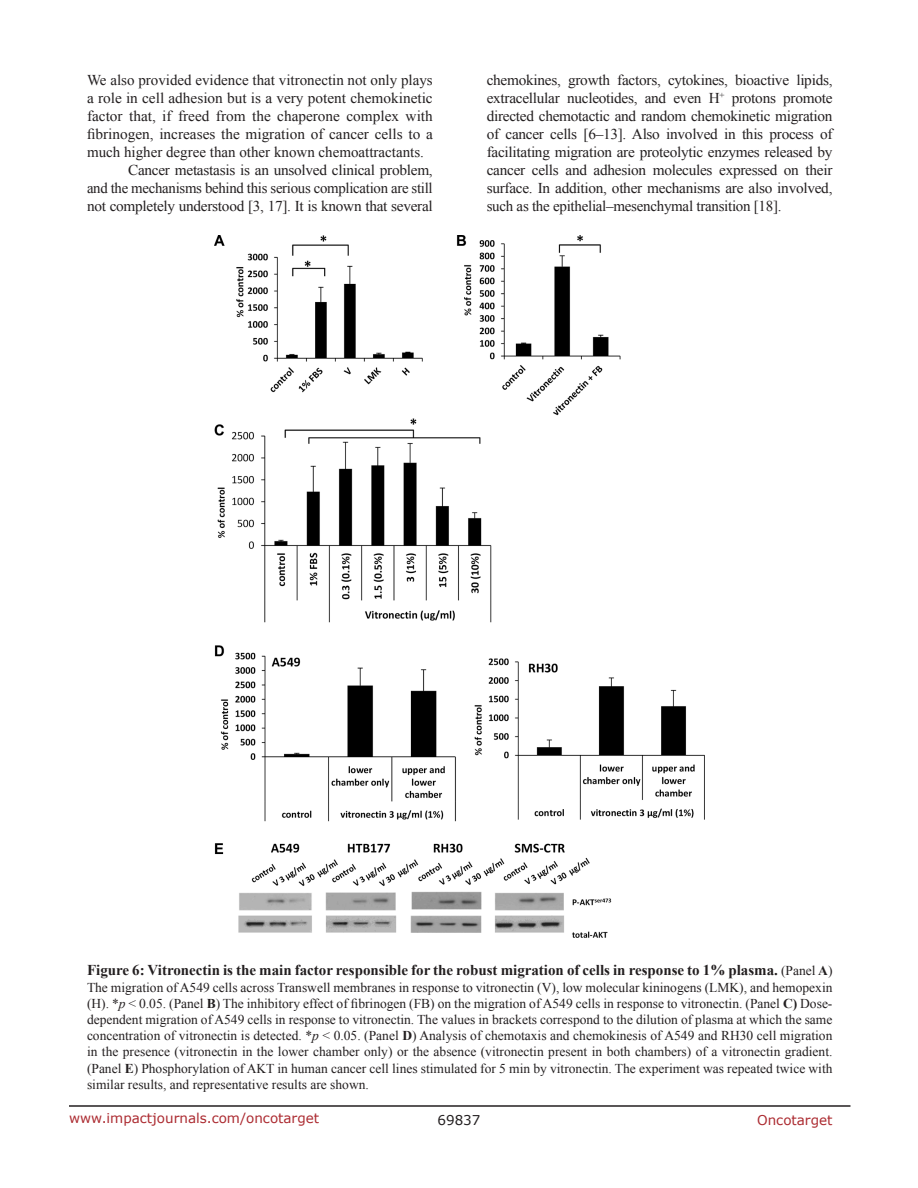
<style>
.page{position:relative;width:918px;height:1188px;background:#fff}
.page>*{position:absolute;margin:0;border:0;box-sizing:border-box;transform-origin:0 0}
.BodyText{font:15px/18px "Times New Roman";letter-spacing:-.02em;color:#231f20;text-align:justify}
.FigureText{font:700 15px "Times New Roman";color:#231f20}
.FigureText-2{font:13.5px/16.2px "Times New Roman";color:#231f20;text-align:justify}
.t1{font:13.5px "Verdana";color:#ac2b31}
.t2{font:13.5px "Verdana";color:#231f20}
.s1{font-weight:400;font-size:13.5px}
.s2{font-size:13.5px}
.s3{font-style:italic}
.s4{font-weight:700}
</style>
<div class="page">
<hr style="left:69px;top:1105px;width:781px;height:2px;background:#231f20">
<img style="left:215px;top:235px;width:490px;height:703px">
<p class="BodyText" style="left:87px;top:71px;width:347px">We also provided evidence that vitronectin not only plays a role in cell adhesion but is a very potent chemokinetic factor that, if freed from the chaperone complex with fibrinogen, increases the migration of cancer cells to a much higher degree than other known chemoattractants.</p>
<p class="BodyText" style="left:87px;top:161px;width:347px;text-indent:41px">Cancer metastasis is an unsolved clinical problem, and the mechanisms behind this serious complication are still not completely understood [3, 17]. It is known that several</p>
<p class="BodyText" style="left:487px;top:71px;width:347px">chemokines, growth factors, cytokines, bioactive lipids, extracellular nucleotides, and even H<sup>+</sup> protons promote directed chemotactic and random chemokinetic migration of cancer cells [6–13]. Also involved in this process of facilitating migration are proteolytic enzymes released by cancer cells and adhesion molecules expressed on their surface. In addition, other mechanisms are also involved, such as the epithelial–mesenchymal transition [18].</p>
<p class="FigureText" style="left:87px;top:960px;width:747px">Figure 6: Vitronectin is the main factor responsible for the robust migration of cells in response to 1% plasma. <span class="s1">(Panel</span> <span class="s2">A</span><span class="s1">)</span></p>
<p class="FigureText-2" style="left:87px;top:979px;width:747px">The migration of A549 cells across Transwell membranes in response to vitronectin (V), low molecular kininogens (LMK), and hemopexin (H). *<span class="s3">p</span> &lt; 0.05. (Panel <span class="s4">B</span>) The inhibitory effect of fibrinogen (FB) on the migration of A549 cells in response to vitronectin. (Panel <span class="s4">C)</span> Dose&shy;dependent migration of A549 cells in response to vitronectin. The values in brackets correspond to the dilution of plasma at which the same concentration of vitronectin is detected. *<span class="s3">p</span> &lt; 0.05. (Panel <span class="s4">D</span>) Analysis of chemotaxis and chemokinesis of A549 and RH30 cell migration in the presence (vitronectin in the lower chamber only) or the absence (vitronectin present in both chambers) of a vitronectin gradient. (Panel <span class="s4">E</span>) Phosphorylation of AKT in human cancer cell lines stimulated for 5 min by vitronectin. The experiment was repeated twice with similar results, and representative results are shown.</p>
<p class="t1" style="left:69px;top:1109px;width:252px">www.impactjournals.com/oncotarget</p>
<p class="t2" style="left:438px;top:1111px;width:44px">69837</p>
<p class="t1" style="left:757px;top:1111px;width:77px">Oncotarget</p>
</div>
